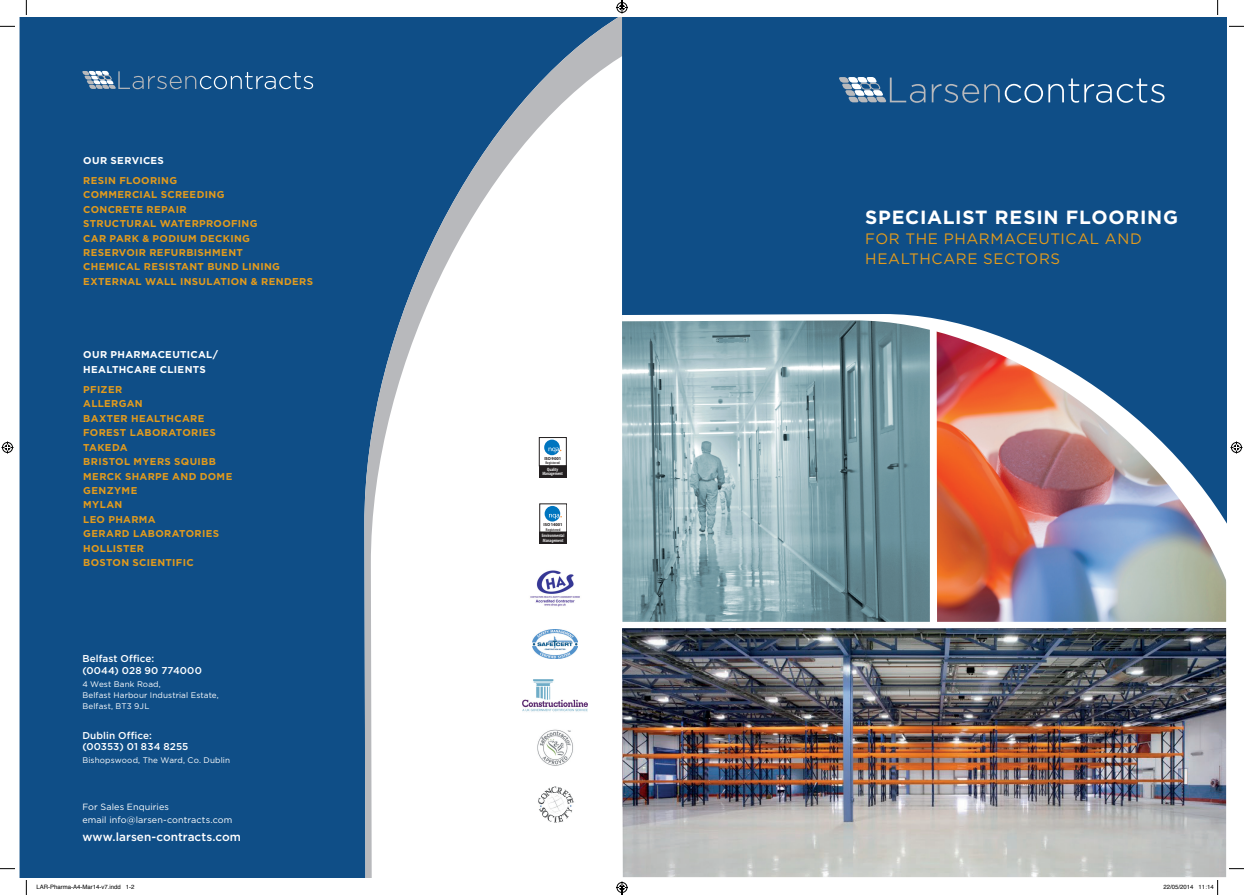
<style>
.page{position:relative;width:1244px;height:895px;background:#fff}
.page>*{position:absolute;margin:0;border:0;box-sizing:border-box;transform-origin:0 0}
.t1{font:700 19.1px "Gotham";letter-spacing:.04em;color:#fff}
.t2{font:15.1px/19.7px "Gotham";letter-spacing:.035em;color:#e39b1c}
.t3{font:500 11.7px "Gotham";color:#fff}
.t4{font:700 9.9px/14.4px "Gotham";letter-spacing:.035em;color:#e39b1c}
.t5{font:500 9.9px/11.2px "Gotham";letter-spacing:.01em;color:#fff}
.t6{font:700 9.9px/14.4px "Gotham";letter-spacing:.03em;color:#fff}
.t7{font:9px/12.8px "Gotham";letter-spacing:.01em;color:#fff}
.t8{font:8.1px/11.2px "Gotham";letter-spacing:.015em;color:#fff}
.t9{font:6px "Helvetica";color:#000}
.t10{font:600 condensed 4.7px/4.6px "Myriad Pro";letter-spacing:-.01em;color:#fff;text-align:center}
.t11{font:700 4.4px "Myriad Pro";letter-spacing:-.02em;color:#231f20}
.t12{font:600 condensed 3.9px "Myriad Pro";letter-spacing:.02em;color:#231f20}
</style>
<div class="page">
<img style="left:679px;top:628px;width:546px;height:249px">
<div style="left:20px;top:18px;width:344px;height:859px;background:#0f4e87"></div>
<svg style="left:82px;top:71px;width:231px;height:18px"></svg>
<svg style="left:364px;top:18px;width:315px;height:859px"></svg>
<div style="left:622px;top:18px;width:603px;height:295px;background:#0f4e87"></div>
<img style="left:622px;top:313px;width:603px;height:312px">
<svg style="left:838px;top:77px;width:87px;height:26px"></svg>
<svg style="left:931px;top:84px;width:111px;height:19px"></svg>
<svg style="left:1048px;top:78px;width:116px;height:25px"></svg>
<div style="left:539px;top:437px;width:27px;height:29px;background:#fff;border:1px solid #231f20"></div>
<div style="left:539px;top:466px;width:27px;height:11px;background:#231f20"></div>
<div style="left:544px;top:439px;width:15px;height:16px;background:#0075bf;border-radius:50%"></div>
<svg style="left:548px;top:447px;width:13px;height:5px"></svg>
<div style="left:539px;top:504px;width:27px;height:28px;background:#fff"></div>
<div style="left:539px;top:532px;width:27px;height:11px;background:#231f20"></div>
<div style="left:539px;top:532px;width:28px;height:12px;border:1px solid #231f20"></div>
<div style="left:544px;top:506px;width:16px;height:15px;background:#0075bf;border-radius:50%"></div>
<svg style="left:549px;top:514px;width:13px;height:5px"></svg>
<img style="left:527px;top:568px;width:55px;height:39px">
<img style="left:532px;top:629px;width:45px;height:29px">
<img style="left:522px;top:679px;width:65px;height:35px">
<img style="left:535px;top:728px;width:39px;height:38px">
<img style="left:536px;top:784px;width:39px;height:40px">
<svg style="left:0;top:26px;width:15px;height:1px"></svg>
<svg style="left:1229px;top:26px;width:14px;height:1px"></svg>
<svg style="left:0;top:868px;width:15px;height:1px"></svg>
<svg style="left:1229px;top:868px;width:14px;height:1px"></svg>
<svg style="left:26px;top:0;width:1px;height:15px"></svg>
<svg style="left:26px;top:880px;width:1px;height:15px"></svg>
<svg style="left:1217px;top:0;width:1px;height:15px"></svg>
<svg style="left:2px;top:441px;width:12px;height:12px"></svg>
<svg style="left:1230px;top:441px;width:12px;height:12px"></svg>
<svg style="left:1217px;top:880px;width:1px;height:15px"></svg>
<svg style="left:616px;top:0;width:12px;height:14px"></svg>
<svg style="left:616px;top:881px;width:12px;height:14px"></svg>
<p class="t6" style="left:83px;top:153px;width:82px">OUR SERVICES</p>
<p class="t4" style="left:83px;top:173px;width:231px">RESIN FLOORING<br>COMMERCIAL SCREEDING<br>CONCRETE REPAIR<br>STRUCTURAL WATERPROOFING<br>CAR PARK &amp; PODIUM DECKING<br>RESERVOIR REFURBISHMENT<br>CHEMICAL RESISTANT BUND LINING<br>EXTERNAL WALL INSULATION &amp; RENDERS</p>
<p class="t6" style="left:83px;top:347px;width:136px">OUR PHARMACEUTICAL/<br>HEALTHCARE CLIENTS</p>
<p class="t4" style="left:83px;top:382px;width:150px">PFIZER<br>ALLERGAN<br>BAXTER HEALTHCARE<br>FOREST LABORATORIES<br>TAKEDA<br>BRISTOL MYERS SQUIBB<br>MERCK SHARPE AND DOME<br>GENZYME<br>MYLAN<br>LEO PHARMA<br>GERARD LABORATORIES<br>HOLLISTER<br>BOSTON SCIENTIFIC</p>
<p class="t5" style="left:82px;top:653px;width:121px">Belfast Office:<br>(0044) 028 90 774000</p>
<p class="t8" style="left:82px;top:678px;width:138px">4 West Bank Road,<br>Belfast Harbour Industrial Estate,<br>Belfast, BT3 9JL</p>
<p class="t5" style="left:82px;top:729px;width:108px">Dublin Office: (00353) 01 834 8255</p>
<p class="t8" style="left:82px;top:754px;width:149px">Bishopswood, The Ward, Co. Dublin</p>
<p class="t7" style="left:82px;top:800px;width:151px">For Sales Enquiries<br>email info@larsen-contracts.com</p>
<p class="t3" style="left:82px;top:830px;width:160px">www.larsen-contracts.com</p>
<p class="t11" style="left:544px;top:456px;width:18px">ISO 9001</p>
<p class="t12" style="left:545px;top:461px;width:16px">Registered</p>
<p class="t10" style="left:542px;top:467px;width:22px">Quality<br>Management</p>
<p class="t11" style="left:543px;top:522px;width:21px">ISO 14001</p>
<p class="t12" style="left:546px;top:527px;width:16px">Registered</p>
<p class="t10" style="left:542px;top:533px;width:24px;text-align:left">Environmental<br>Management</p>
<h1 class="t1" style="left:865px;top:206px;width:314px">SPECIALIST RESIN FLOORING</h1>
<h2 class="t2" style="left:865px;top:229px;width:278px">FOR THE PHARMACEUTICAL AND<br>HEALTHCARE SECTORS</h2>
<p class="t9" style="left:36px;top:882px;width:100px">LAR-Pharma-A4-Mar14-v7.indd 1-2</p>
<p class="t9" style="left:1163px;top:882px;width:52px">22/05/2014 11:14</p>
</div>
